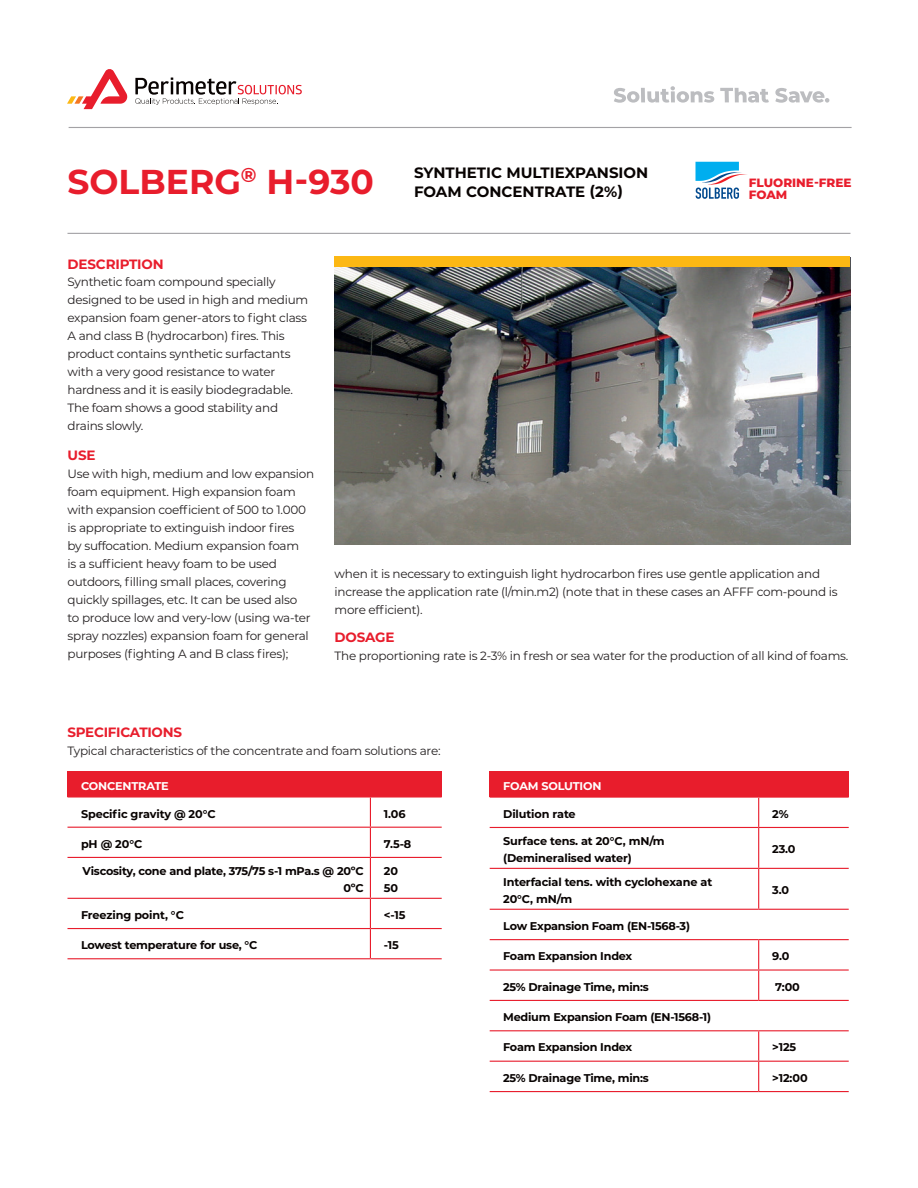
<style>
.page{position:relative;width:918px;height:1188px;background:#fff}
.page>*{position:absolute;margin:0;border:0;box-sizing:border-box;transform-origin:0 0}
.t1{font:700 34.5px "Montserrat";color:#e81d2c}
.t2{font:700 15px/19.5px "Montserrat";color:#080302}
.t3{font:700 13.5px "Montserrat";letter-spacing:-.015em;color:#e81d2c}
.t4{font:12px/18px "Montserrat";letter-spacing:-.02em;color:#231f20}
.t5{font:800 12px/12px "Montserrat";color:#e81d2c}
.t6{font:700 11.25px/16.5px "Montserrat";letter-spacing:-.02em;color:#080302}
.t7{font:700 11.25px "Montserrat";letter-spacing:-.015em;color:#fff}
</style>
<div class="page">
<img style="left:334px;top:267px;width:516px;height:277px">
<hr style="left:69px;top:127px;width:783px;height:1px;background:#a3a2a5">
<hr style="left:68px;top:233px;width:782px;height:1px;background:#a3a2a5">
<div style="left:334px;top:256px;width:516px;height:11px;background:#fcb814"></div>
<svg style="left:614px;top:88px;width:26px;height:15px"></svg>
<hr style="left:641px;top:88px;width:4px;height:14px;background:#bcbdc0">
<svg style="left:647px;top:86px;width:67px;height:17px"></svg>
<svg style="left:720px;top:88px;width:49px;height:15px"></svg>
<svg style="left:775px;top:88px;width:54px;height:15px"></svg>
<div style="left:68px;top:772px;width:374px;height:25px;background:#e81d2c"></div>
<svg style="left:68px;top:798px;width:374px;height:160px"></svg>
<hr style="left:68px;top:771px;width:302px;height:1px;background:#e81d2c">
<hr style="left:370px;top:771px;width:72px;height:1px;background:#e81d2c">
<hr style="left:68px;top:796px;width:302px;height:2px;background:#e81d2c">
<hr style="left:370px;top:796px;width:72px;height:2px;background:#e81d2c">
<hr style="left:68px;top:827px;width:302px;height:1px;background:#e81d2c">
<hr style="left:370px;top:827px;width:72px;height:1px;background:#e81d2c">
<svg style="left:370px;top:798px;width:1px;height:59px"></svg>
<hr style="left:68px;top:857px;width:302px;height:1px;background:#e81d2c">
<hr style="left:370px;top:857px;width:72px;height:1px;background:#e81d2c">
<hr style="left:370px;top:858px;width:1px;height:40px;background:#e81d2c">
<hr style="left:68px;top:898px;width:302px;height:1px;background:#e81d2c">
<hr style="left:370px;top:898px;width:72px;height:1px;background:#e81d2c">
<hr style="left:68px;top:928px;width:302px;height:1px;background:#e81d2c">
<hr style="left:370px;top:928px;width:72px;height:1px;background:#e81d2c">
<svg style="left:370px;top:899px;width:1px;height:59px"></svg>
<hr style="left:68px;top:958px;width:302px;height:1px;background:#e81d2c">
<hr style="left:370px;top:958px;width:72px;height:1px;background:#e81d2c">
<div style="left:490px;top:772px;width:359px;height:25px;background:#e81d2c"></div>
<svg style="left:490px;top:798px;width:359px;height:293px"></svg>
<hr style="left:490px;top:771px;width:269px;height:1px;background:#e81d2c">
<hr style="left:759px;top:771px;width:90px;height:1px;background:#e81d2c">
<hr style="left:490px;top:797px;width:269px;height:1px;background:#e81d2c">
<hr style="left:759px;top:797px;width:90px;height:1px;background:#e81d2c">
<svg style="left:758px;top:798px;width:1px;height:29px"></svg>
<hr style="left:490px;top:827px;width:269px;height:1px;background:#e81d2c">
<hr style="left:759px;top:827px;width:90px;height:1px;background:#e81d2c">
<hr style="left:758px;top:828px;width:1px;height:40px;background:#e81d2c">
<hr style="left:490px;top:868px;width:269px;height:1px;background:#e81d2c">
<hr style="left:759px;top:868px;width:90px;height:1px;background:#e81d2c">
<hr style="left:758px;top:869px;width:1px;height:40px;background:#e81d2c">
<hr style="left:490px;top:909px;width:269px;height:1px;background:#e81d2c">
<hr style="left:759px;top:909px;width:90px;height:1px;background:#e81d2c">
<hr style="left:490px;top:939px;width:269px;height:1px;background:#e81d2c">
<hr style="left:759px;top:939px;width:90px;height:1px;background:#e81d2c">
<hr style="left:490px;top:969px;width:269px;height:2px;background:#e81d2c">
<hr style="left:759px;top:969px;width:90px;height:2px;background:#e81d2c">
<svg style="left:758px;top:940px;width:1px;height:60px"></svg>
<hr style="left:490px;top:1000px;width:269px;height:1px;background:#e81d2c">
<hr style="left:759px;top:1000px;width:90px;height:1px;background:#e81d2c">
<hr style="left:490px;top:1030px;width:269px;height:1px;background:#e81d2c">
<hr style="left:759px;top:1030px;width:90px;height:1px;background:#e81d2c">
<hr style="left:758px;top:1031px;width:1px;height:30px;background:#e81d2c">
<hr style="left:490px;top:1061px;width:269px;height:1px;background:#e81d2c">
<hr style="left:759px;top:1061px;width:90px;height:1px;background:#e81d2c">
<svg style="left:758px;top:1062px;width:1px;height:29px"></svg>
<hr style="left:490px;top:1091px;width:269px;height:1px;background:#e81d2c">
<hr style="left:759px;top:1091px;width:90px;height:1px;background:#e81d2c">
<svg style="left:135px;top:77px;width:167px;height:28px"></svg>
<svg style="left:67px;top:69px;width:61px;height:40px"></svg>
<svg style="left:696px;top:162px;width:51px;height:37px"></svg>
<h1 class="t1" style="left:68px;top:157px;width:308px">SOLBERG<sup>®</sup> H-930</h1>
<p class="t3" style="left:68px;top:255px;width:98px">DESCRIPTION</p>
<p class="t2" style="left:414px;top:162px;width:236px">SYNTHETIC MULTIEXPANSION<br>FOAM CONCENTRATE (2%)</p>
<p class="t5" style="left:749px;top:176px;width:104px">FLUORINE-FREE<br>FOAM</p>
<p class="t4" style="left:68px;top:272px;width:242px">Synthetic foam compound specially designed to be used in high and medium expansion foam gener-ators to fight class A and class B (hydrocarbon) fires. This product contains synthetic surfactants with a very good resistance to water hardness and it is easily biodegradable.<br>The foam shows a good stability and drains slowly.</p>
<p class="t3" style="left:68px;top:445px;width:30px">USE</p>
<p class="t4" style="left:68px;top:464px;width:248px">Use with high, medium and low expansion foam equipment. High expansion foam with expansion coefficient of 500 to 1.000 is appropriate to extinguish indoor fires<br>by suffocation. Medium expansion foam<br>is a sufficient heavy foam to be used outdoors, filling small places, covering quickly spillages, etc. It can be used also<br>to produce low and very-low (using wa-ter spray nozzles) expansion foam for general purposes (fighting A and B class fires);</p>
<p class="t4" style="left:334px;top:564px;width:505px">when it is necessary to extinguish light hydrocarbon fires use gentle application and increase the application rate (l/min.m2) (note that in these cases an AFFF com-pound is more efficient).</p>
<p class="t3" style="left:334px;top:627px;width:62px">DOSAGE</p>
<p class="t4" style="left:334px;top:646px;width:515px">The proportioning rate is 2-3% in fresh or sea water for the production of all kind of foams.</p>
<p class="t3" style="left:68px;top:722px;width:116px">SPECIFICATIONS</p>
<p class="t4" style="left:68px;top:741px;width:375px">Typical characteristics of the concentrate and foam solutions are:</p>
<p class="t7" style="left:81px;top:777px;width:89px">CONCENTRATE</p>
<p class="t6" style="left:81px;top:805px;width:136px">Specific gravity @ 20°C</p>
<p class="t6" style="left:384px;top:805px;width:23px">1.06</p>
<p class="t6" style="left:81px;top:835px;width:63px">pH @ 20°C</p>
<p class="t6" style="left:384px;top:835px;width:29px">7.5-8</p>
<p class="t6" style="left:83px;top:862px;width:283px;text-align:right">Viscosity, cone and plate, 375/75 s-1 mPa.s @ 20ºC<br>0ºC</p>
<p class="t6" style="left:384px;top:862px;width:16px">20<br>50</p>
<p class="t6" style="left:81px;top:906px;width:104px">Freezing point, °C</p>
<p class="t6" style="left:384px;top:906px;width:23px">&lt;-15</p>
<p class="t6" style="left:81px;top:936px;width:178px">Lowest temperature for use, °C</p>
<p class="t6" style="left:384px;top:936px;width:16px">-15</p>
<p class="t7" style="left:503px;top:778px;width:100px">FOAM SOLUTION</p>
<p class="t6" style="left:503px;top:805px;width:74px">Dilution rate</p>
<p class="t6" style="left:772px;top:805px;width:18px">2%</p>
<p class="t6" style="left:503px;top:832px;width:163px">Surface tens. at 20°C, mN/m (Demineralised water)</p>
<p class="t6" style="left:772px;top:841px;width:25px">23.0</p>
<p class="t6" style="left:503px;top:873px;width:211px">Interfacial tens. with cyclohexane at<br>20°C, mN/m</p>
<p class="t6" style="left:772px;top:881px;width:18px">3.0</p>
<p class="t6" style="left:503px;top:917px;width:188px">Low Expansion Foam (EN-1568-3)</p>
<p class="t6" style="left:503px;top:947px;width:131px">Foam Expansion Index</p>
<p class="t6" style="left:772px;top:947px;width:19px">9.0</p>
<p class="t6" style="left:503px;top:978px;width:147px">25% Drainage Time, min:s</p>
<p class="t6" style="left:775px;top:978px;width:26px">7:00</p>
<p class="t6" style="left:503px;top:1008px;width:209px">Medium Expansion Foam (EN-1568-1)</p>
<p class="t6" style="left:503px;top:1039px;width:131px">Foam Expansion Index</p>
<p class="t6" style="left:772px;top:1039px;width:26px">&gt;125</p>
<p class="t6" style="left:503px;top:1069px;width:147px">25% Drainage Time, min:s</p>
<p class="t6" style="left:772px;top:1069px;width:37px">&gt;12:00</p>
</div>
